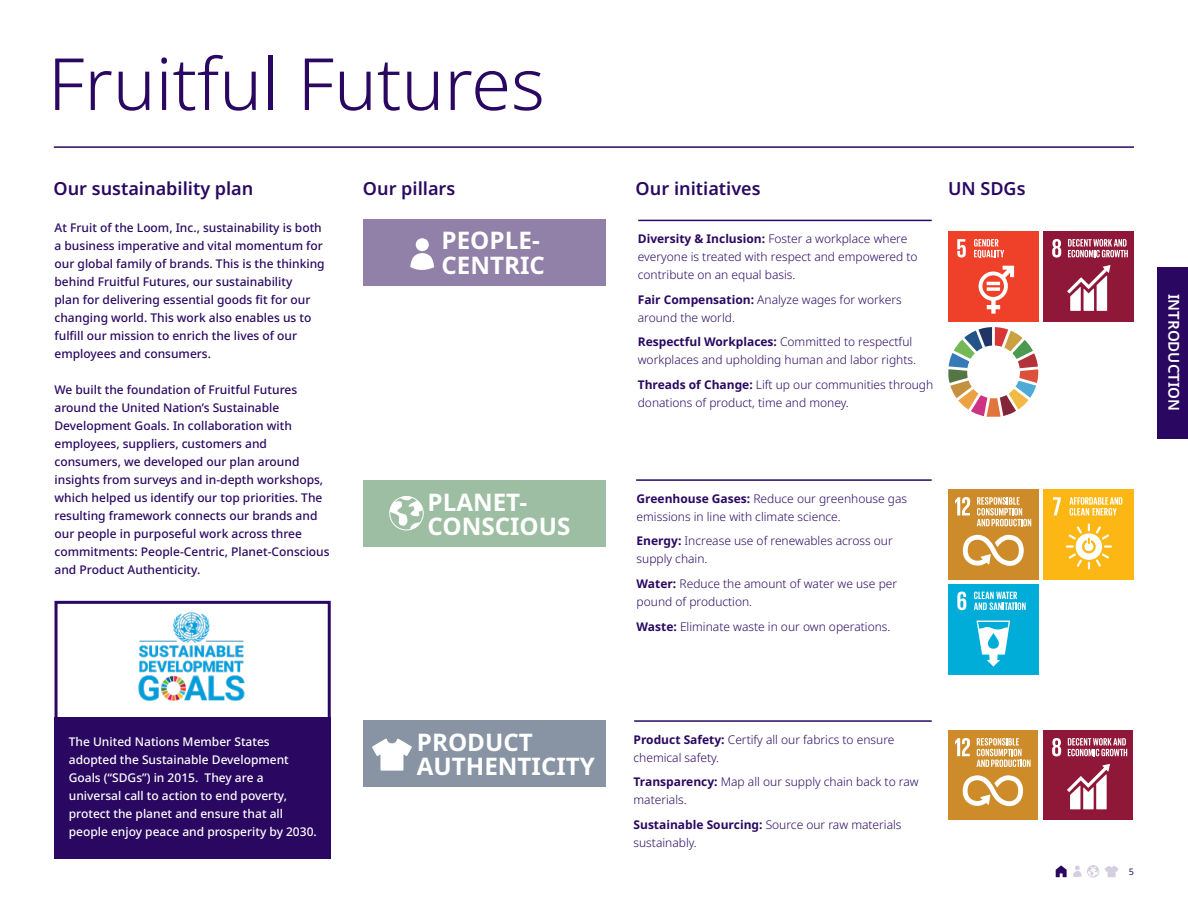
<style>
.page{position:relative;width:1188px;height:918px;background:#fff}
.page>*{position:absolute;margin:0;border:0;box-sizing:border-box;transform-origin:0 0}
.t1{font:300 72px "Noto Sans";color:#2a0861}
.t2{font:700 24.15px/24.2px "Noto Sans";color:#fff}
.t3{font:600 18px "Noto Sans";color:#2a0861}
.t4{font:600 15px "Noto Sans";color:#fff}
.t5{font:300 12px/18px "Noto Sans";color:#2a0861}
.t6{font:500 12px/18px "Noto Sans";color:#2a0861}
.t7{font:500 12px/18px "Noto Sans";color:#fff}
.t8{font:9px "Noto Sans";color:#2a0861}
.s1{font-weight:700}
</style>
<div class="page">
<svg style="left:1073px;top:866px;width:9px;height:11px"></svg>
<svg style="left:1105px;top:865px;width:14px;height:12px"></svg>
<div style="left:1087px;top:865px;width:12px;height:12px;border:1px solid #2a0861;border-radius:50%"></div>
<svg style="left:1088px;top:865px;width:11px;height:12px"></svg>
<svg style="left:1056px;top:865px;width:11px;height:12px"></svg>
<div style="left:55px;top:717px;width:276px;height:142px;background:#2a0861"></div>
<div style="left:948px;top:232px;width:90px;height:90px;background:#ef412a"></div>
<svg style="left:957px;top:239px;width:9px;height:19px"></svg>
<svg style="left:979px;top:266px;width:35px;height:48px"></svg>
<svg style="left:987px;top:287px;width:13px;height:4px"></svg>
<svg style="left:974px;top:239px;width:30px;height:19px"></svg>
<div style="left:948px;top:584px;width:90px;height:90px;background:#00add8"></div>
<svg style="left:957px;top:592px;width:9px;height:18px"></svg>
<svg style="left:977px;top:621px;width:33px;height:46px"></svg>
<svg style="left:974px;top:592px;width:52px;height:18px"></svg>
<div style="left:1044px;top:232px;width:90px;height:90px;background:#8f1838"></div>
<svg style="left:1052px;top:239px;width:9px;height:19px"></svg>
<svg style="left:1067px;top:265px;width:43px;height:46px"></svg>
<svg style="left:1068px;top:239px;width:60px;height:18px"></svg>
<div style="left:1044px;top:731px;width:89px;height:89px;background:#8f1838"></div>
<svg style="left:1052px;top:738px;width:9px;height:18px"></svg>
<svg style="left:1067px;top:764px;width:43px;height:45px"></svg>
<svg style="left:1068px;top:738px;width:59px;height:18px"></svg>
<div style="left:1044px;top:490px;width:90px;height:90px;background:#fdb714"></div>
<svg style="left:1053px;top:497px;width:8px;height:18px"></svg>
<svg style="left:1069px;top:497px;width:53px;height:19px"></svg>
<svg style="left:1066px;top:524px;width:46px;height:46px"></svg>
<div style="left:948px;top:490px;width:90px;height:90px;background:#cd8b2a"></div>
<svg style="left:955px;top:497px;width:15px;height:18px"></svg>
<svg style="left:963px;top:535px;width:61px;height:31px"></svg>
<svg style="left:977px;top:497px;width:54px;height:29px"></svg>
<div style="left:948px;top:731px;width:90px;height:89px;background:#cd8b2a"></div>
<svg style="left:955px;top:738px;width:15px;height:18px"></svg>
<svg style="left:963px;top:775px;width:60px;height:31px"></svg>
<svg style="left:977px;top:738px;width:54px;height:29px"></svg>
<hr style="left:638px;top:220px;width:294px;height:1px;background:#2a0861">
<hr style="left:636px;top:479px;width:296px;height:2px;background:#2a0861">
<hr style="left:634px;top:720px;width:298px;height:2px;background:#2a0861">
<div style="left:363px;top:220px;width:243px;height:66px;background:#9180a7"></div>
<svg style="left:410px;top:238px;width:24px;height:32px"></svg>
<div style="left:363px;top:480px;width:243px;height:67px;background:#9dbea2"></div>
<div style="left:389px;top:496px;width:35px;height:34px;border:1px solid #fff;border-radius:50%"></div>
<svg style="left:390px;top:496px;width:32px;height:34px"></svg>
<div style="left:363px;top:720px;width:243px;height:67px;background:#8893a4"></div>
<svg style="left:372px;top:739px;width:40px;height:32px"></svg>
<div style="left:55px;top:601px;width:276px;height:258px;border:3px solid #2a0861"></div>
<img style="left:138px;top:612px;width:107px;height:89px">
<svg style="left:948px;top:327px;width:90px;height:90px"></svg>
<hr style="left:54px;top:146px;width:1080px;height:2px;background:#2a0861">
<div style="left:1158px;top:267px;width:30px;height:172px;background:#2a0861"></div>
<h1 class="t1" style="left:48px;top:43px;width:498px">Fruitful Futures</h1>
<h3 class="t3" style="left:54px;top:178px;width:201px">Our sustainability plan</h3>
<h3 class="t3" style="left:363px;top:178px;width:94px">Our pillars</h3>
<h3 class="t3" style="left:636px;top:178px;width:126px">Our initiatives</h3>
<h3 class="t3" style="left:948px;top:178px;width:79px">UN SDGs</h3>
<p class="t5" style="left:638px;top:230px;width:281px"><span class="s1">Diversity &amp; Inclusion:</span> Foster a workplace where everyone is treated with respect and empowered to contribute on an equal basis.</p>
<p class="t5" style="left:638px;top:290px;width:266px"><span class="s1">Fair Compensation:</span> Analyze wages for workers around the world.</p>
<p class="t5" style="left:638px;top:333px;width:280px"><span class="s1">Respectful Workplaces:</span> Committed to respectful workplaces and upholding human and labor rights.</p>
<p class="t5" style="left:638px;top:376px;width:297px"><span class="s1">Threads of Change:</span> Lift up our communities through donations of product, time and money.</p>
<p class="t6" style="left:55px;top:219px;width:272px">At Fruit of the Loom, Inc., sustainability is both a business imperative and vital momentum for our global family of brands. This is the thinking behind Fruitful Futures, our sustainability<br>plan for delivering essential goods fit for our changing world. This work also enables us to fulfill our mission to enrich the lives of our employees and consumers.</p>
<p class="t6" style="left:55px;top:381px;width:277px">We built the foundation of Fruitful Futures around the United Nation’s Sustainable Development Goals. In collaboration with employees, suppliers, customers and consumers, we developed our plan around insights from surveys and in-depth workshops, which helped us identify our top priorities. The resulting framework connects our brands and our people in purposeful work across three commitments: People-Centric, Planet-Conscious and Product Authenticity.</p>
<h2 class="t2" style="left:442px;top:229px;width:105px">PEOPLE-<br>CENTRIC</h2>
<h2 class="t2" style="left:428px;top:490px;width:144px">PLANET-<br>CONSCIOUS</h2>
<p class="t5" style="left:637px;top:489px;width:272px"><span class="s1">Greenhouse Gases:</span> Reduce our greenhouse gas emissions in line with climate science.</p>
<p class="t5" style="left:637px;top:532px;width:258px"><span class="s1">Energy:</span> Increase use of renewables across our supply chain.</p>
<p class="t5" style="left:637px;top:575px;width:262px"><span class="s1">Water:</span> Reduce the amount of water we use per pound of production.</p>
<p class="t5" style="left:637px;top:618px;width:255px"><span class="s1">Waste:</span> Eliminate waste in our own operations.</p>
<p class="t7" style="left:69px;top:732px;width:250px">The United Nations Member States adopted the Sustainable Development Goals (“SDGs”) in 2015. They are a universal call to action to end poverty, protect the planet and ensure that all people enjoy peace and prosperity by 2030.</p>
<h2 class="t2" style="left:417px;top:730px;width:180px">PRODUCT<br>AUTHENTICITY</h2>
<p class="t5" style="left:634px;top:730px;width:262px"><span class="s1">Product Safety:</span> Certify all our fabrics to ensure chemical safety.</p>
<p class="t5" style="left:634px;top:773px;width:287px"><span class="s1">Transparency:</span> Map all our supply chain back to raw materials.</p>
<p class="t5" style="left:634px;top:816px;width:270px"><span class="s1">Sustainable Sourcing:</span> Source our raw materials sustainably.</p>
<p class="t4" style="left:1183px;top:294px;width:119px;rotate:90deg">INTRODUCTION</p>
<p class="t8" style="left:1129px;top:867px;width:7px">5</p>
</div>
